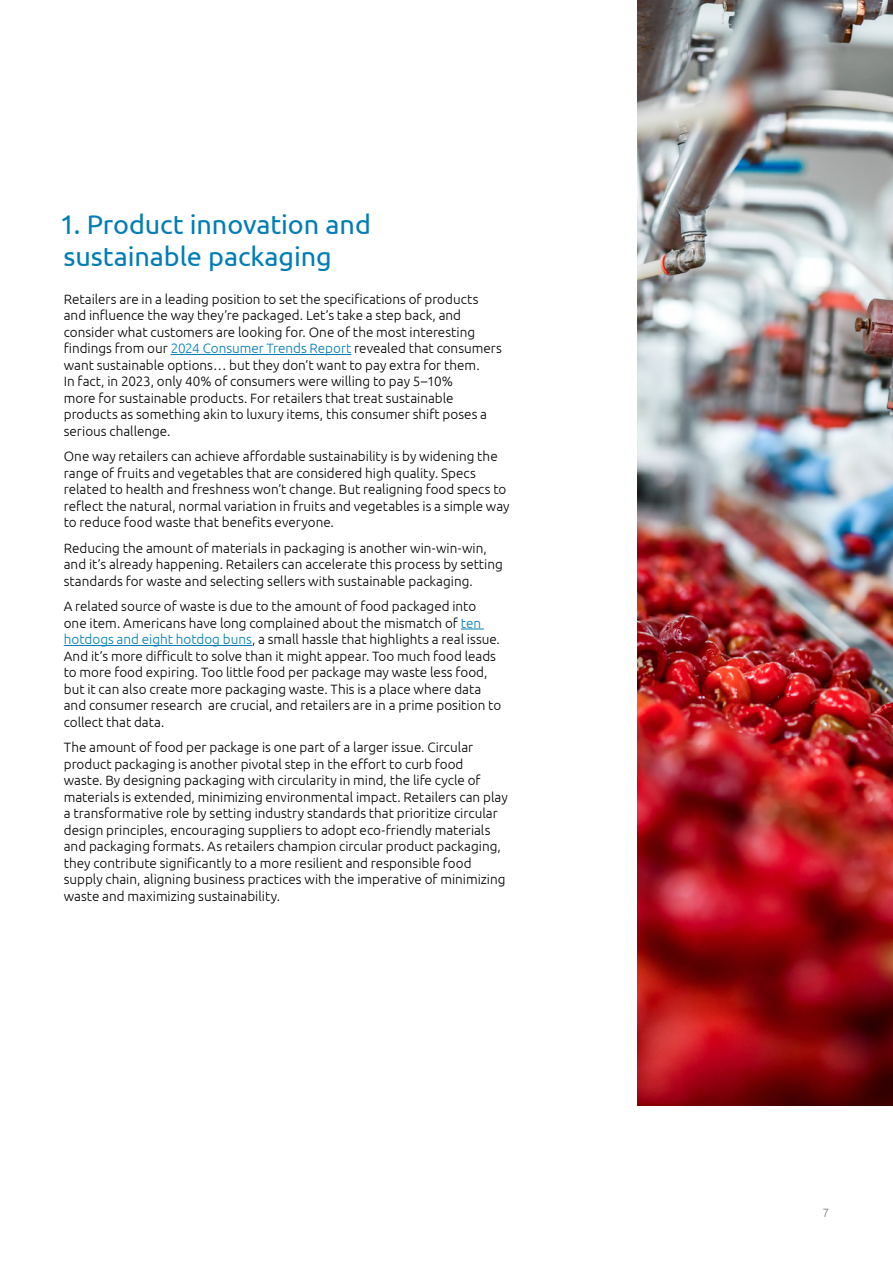
<style>
.page{position:relative;width:893px;height:1263px;background:#fff}
.page>*{position:absolute;margin:0;border:0;box-sizing:border-box;transform-origin:0 0}
.t1{font:27px/32.4px "Ubuntu";letter-spacing:-.005em;color:#007db7}
.t2{font:300 13.5px/16.5px "Ubuntu";color:#000}
.t3{font:300 12px "Ubuntu";color:#77787b}
.s1{color:#007db7}
</style>
<div class="page">
<hr style="left:171px;top:354px;width:180px;height:1px;background:#007db7">
<svg style="left:461px;top:629px;width:23px;height:1px"></svg>
<hr style="left:64px;top:645px;width:188px;height:1px;background:#007db7">
<img style="left:638px;top:0;width:255px;height:1106px">
<h1 class="t1" style="left:60px;top:207px;width:313px">1. Product innovation and sustainable packaging</h1>
<p class="t2" style="left:64px;top:290px;width:439px">Retailers are in a leading position to set the specifications of products and influence the way they’re packaged. Let’s take a step back, and consider what customers are looking for. One of the most interesting findings from our <span class="s1">2024 Consumer Trends Report</span> revealed that consumers want sustainable options… but they don’t want to pay extra for them.<br>In fact, in 2023, only 40% of consumers were willing to pay 5–10%<br>more for sustainable products. For retailers that treat sustainable products as something akin to luxury items, this consumer shift poses a serious challenge.</p>
<p class="t2" style="left:64px;top:448px;width:447px">One way retailers can achieve affordable sustainability is by widening the range of fruits and vegetables that are considered high quality. Specs related to health and freshness won’t change. But realigning food specs to reflect the natural, normal variation in fruits and vegetables is a simple way to reduce food waste that benefits everyone.</p>
<p class="t2" style="left:64px;top:539px;width:441px">Reducing the amount of materials in packaging is another win-win-win, and it’s already happening. Retailers can accelerate this process by setting standards for waste and selecting sellers with sustainable packaging.</p>
<p class="t2" style="left:64px;top:598px;width:439px">A related source of waste is due to the amount of food packaged into one item. Americans have long complained about the mismatch of <span class="s1">ten hotdogs and eight hotdog buns</span>, a small hassle that highlights a real issue.<br>And it’s more difficult to solve than it might appear. Too much food leads to more food expiring. Too little food per package may waste less food, but it can also create more packaging waste. This is a place where data and consumer research are crucial, and retailers are in a prime position to collect that data.</p>
<p class="t2" style="left:64px;top:739px;width:445px">The amount of food per package is one part of a larger issue. Circular product packaging is another pivotal step in the effort to curb food<br>waste. By designing packaging with circularity in mind, the life cycle of materials is extended, minimizing environmental impact. Retailers can play a transformative role by setting industry standards that prioritize circular design principles, encouraging suppliers to adopt eco-friendly materials and packaging formats. As retailers champion circular product packaging, they contribute significantly to a more resilient and responsible food supply chain, aligning business practices with the imperative of minimizing waste and maximizing sustainability.</p>
<p class="t3" style="left:822px;top:1205px;width:8px">7</p>
</div>
